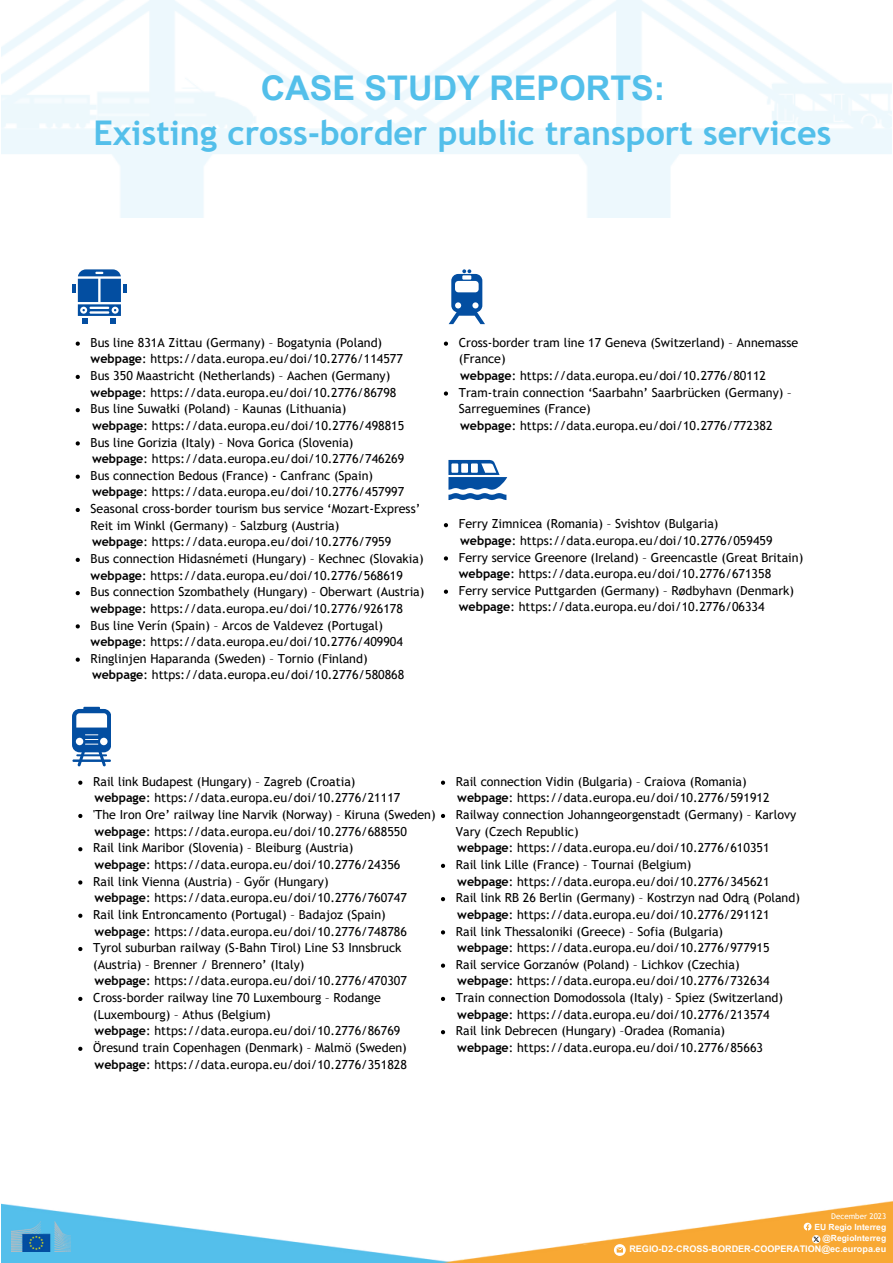
<style>
.page{position:relative;width:893px;height:1263px;background:#fff}
.page>*{position:absolute;margin:0;border:0;box-sizing:border-box;transform-origin:0 0}
.t1{font:700 34.05px "Trebuchet MS";color:#53bfea}
.t2{font:700 34.05px "Arial MT Pro";color:#53bfea}
.t3{font:12.45px/16.6px "Trebuchet MS";color:#000}
.t4{font:700 10.2px "Arial MT Pro";color:#fff}
.t5{font:10.2px "Trebuchet MS";color:#fff}
.t6{font:700 9px "Arial MT Pro";color:#fff}
.t7{font:700 8.55px "Arial MT Pro";color:#fff}
.t8{font:7.95px "Trebuchet MS";color:#fff}
.s1{font-weight:700}
</style>
<div class="page">
<svg style="left:448px;top:460px;width:59px;height:40px"></svg>
<svg style="left:72px;top:707px;width:38px;height:59px"></svg>
<svg style="left:72px;top:269px;width:55px;height:55px"></svg>
<svg style="left:449px;top:269px;width:36px;height:55px"></svg>
<svg style="left:76px;top:342px;width:4px;height:4px"></svg>
<svg style="left:76px;top:375px;width:4px;height:4px"></svg>
<svg style="left:76px;top:408px;width:4px;height:4px"></svg>
<svg style="left:76px;top:441px;width:4px;height:4px"></svg>
<svg style="left:76px;top:475px;width:4px;height:4px"></svg>
<svg style="left:76px;top:508px;width:4px;height:4px"></svg>
<svg style="left:76px;top:558px;width:4px;height:4px"></svg>
<svg style="left:76px;top:591px;width:4px;height:4px"></svg>
<svg style="left:76px;top:624px;width:4px;height:4px"></svg>
<svg style="left:76px;top:658px;width:4px;height:4px"></svg>
<svg style="left:444px;top:342px;width:4px;height:4px"></svg>
<svg style="left:444px;top:391px;width:4px;height:5px"></svg>
<svg style="left:444px;top:523px;width:4px;height:4px"></svg>
<svg style="left:444px;top:556px;width:4px;height:4px"></svg>
<svg style="left:444px;top:590px;width:4px;height:4px"></svg>
<svg style="left:441px;top:781px;width:4px;height:4px"></svg>
<svg style="left:441px;top:814px;width:4px;height:4px"></svg>
<svg style="left:441px;top:864px;width:4px;height:4px"></svg>
<svg style="left:441px;top:897px;width:4px;height:4px"></svg>
<svg style="left:441px;top:930px;width:4px;height:4px"></svg>
<svg style="left:441px;top:963px;width:4px;height:5px"></svg>
<svg style="left:441px;top:997px;width:4px;height:4px"></svg>
<svg style="left:441px;top:1030px;width:4px;height:4px"></svg>
<svg style="left:78px;top:781px;width:4px;height:4px"></svg>
<svg style="left:78px;top:814px;width:4px;height:4px"></svg>
<svg style="left:78px;top:847px;width:4px;height:4px"></svg>
<svg style="left:78px;top:880px;width:4px;height:4px"></svg>
<svg style="left:78px;top:914px;width:4px;height:4px"></svg>
<svg style="left:78px;top:947px;width:4px;height:4px"></svg>
<svg style="left:78px;top:997px;width:4px;height:4px"></svg>
<svg style="left:78px;top:1047px;width:4px;height:4px"></svg>
<img style="left:2px;top:1204px;width:266px;height:59px">
<img style="left:268px;top:1200px;width:625px;height:63px">
<svg style="left:614px;top:1244px;width:12px;height:12px"></svg>
<img style="left:11px;top:1221px;width:60px;height:30px">
<svg style="left:786px;top:1223px;width:34px;height:21px"></svg>
<p class="t2" style="left:261px;top:75px;width:406px">CASE STUDY REPORTS:</p>
<p class="t1" style="left:93px;top:113px;width:739px">Existing cross-border public transport services</p>
<p class="t3" style="left:91px;top:334px;width:314px">Bus line 831A Zittau (Germany) – Bogatynia (Poland) <span class="s1">webpage</span>: https://data.europa.eu/doi/10.2776/114577</p>
<p class="t3" style="left:91px;top:367px;width:307px">Bus 350 Maastricht (Netherlands) – Aachen (Germany) <span class="s1">webpage</span>: https://data.europa.eu/doi/10.2776/86798</p>
<p class="t3" style="left:91px;top:400px;width:257px">Bus line Suwałki (Poland) – Kaunas (Lithuania)</p>
<p class="t3" style="left:92px;top:417px;width:314px"><span class="s1">webpage</span>: https://data.europa.eu/doi/10.2776/498815</p>
<p class="t3" style="left:91px;top:434px;width:264px">Bus line Gorizia (Italy) – Nova Gorica (Slovenia)</p>
<p class="t3" style="left:92px;top:450px;width:314px"><span class="s1">webpage</span>: https://data.europa.eu/doi/10.2776/746269</p>
<p class="t3" style="left:91px;top:467px;width:284px">Bus connection Bedous (France) - Canfranc (Spain)</p>
<p class="t3" style="left:92px;top:484px;width:314px"><span class="s1">webpage</span>: https://data.europa.eu/doi/10.2776/457997</p>
<p class="t3" style="left:91px;top:500px;width:331px">Seasonal cross-border tourism bus service ‘Mozart-Express’<br>Reit im Winkl (Germany) – Salzburg (Austria)</p>
<p class="t3" style="left:92px;top:534px;width:301px"><span class="s1">webpage</span>: https://data.europa.eu/doi/10.2776/7959</p>
<p class="t3" style="left:91px;top:550px;width:334px">Bus connection Hidasnémeti (Hungary) – Kechnec (Slovakia) <span class="s1">webpage</span>: https://data.europa.eu/doi/10.2776/568619</p>
<p class="t3" style="left:91px;top:583px;width:335px">Bus connection Szombathely (Hungary) – Oberwart (Austria) <span class="s1">webpage</span>: https://data.europa.eu/doi/10.2776/926178</p>
<p class="t3" style="left:91px;top:617px;width:314px">Bus line Verín (Spain) – Arcos de Valdevez (Portugal) <span class="s1">webpage</span>: https://data.europa.eu/doi/10.2776/409904</p>
<p class="t3" style="left:91px;top:650px;width:278px">Ringlinjen Haparanda (Sweden) – Tornio (Finland)</p>
<p class="t3" style="left:92px;top:667px;width:314px"><span class="s1">webpage</span>: https://data.europa.eu/doi/10.2776/580868</p>
<p class="t3" style="left:459px;top:334px;width:341px">Cross-border tram line 17 Geneva (Switzerland) – Annemasse (France)</p>
<p class="t3" style="left:460px;top:367px;width:307px"><span class="s1">webpage</span>: https://data.europa.eu/doi/10.2776/80112</p>
<p class="t3" style="left:459px;top:384px;width:334px">Tram-train connection ‘Saarbahn’ Saarbrücken (Germany) –<br>Sarreguemines (France)</p>
<p class="t3" style="left:460px;top:417px;width:314px"><span class="s1">webpage</span>: https://data.europa.eu/doi/10.2776/772382</p>
<p class="t3" style="left:459px;top:515px;width:261px">Ferry Zimnicea (Romania) – Svishtov (Bulgaria)</p>
<p class="t3" style="left:460px;top:532px;width:314px"><span class="s1">webpage</span>: https://data.europa.eu/doi/10.2776/059459</p>
<p class="t3" style="left:459px;top:549px;width:346px">Ferry service Greenore (Ireland) – Greencastle (Great Britain) <span class="s1">webpage</span>: https://data.europa.eu/doi/10.2776/671358</p>
<p class="t3" style="left:459px;top:582px;width:337px">Ferry service Puttgarden (Germany) – Rødbyhavn (Denmark) <span class="s1">webpage</span>: https://data.europa.eu/doi/10.2776/06334</p>
<p class="t3" style="left:93px;top:773px;width:264px">Rail link Budapest (Hungary) – Zagreb (Croatia)</p>
<p class="t3" style="left:95px;top:790px;width:307px"><span class="s1">webpage</span>: https://data.europa.eu/doi/10.2776/21117</p>
<p class="t3" style="left:93px;top:806px;width:344px">'The Iron Ore’ railway line Narvik (Norway) – Kiruna (Sweden)</p>
<p class="t3" style="left:95px;top:823px;width:314px"><span class="s1">webpage</span>: https://data.europa.eu/doi/10.2776/688550</p>
<p class="t3" style="left:93px;top:839px;width:262px">Rail link Maribor (Slovenia) – Bleiburg (Austria)</p>
<p class="t3" style="left:95px;top:856px;width:307px"><span class="s1">webpage</span>: https://data.europa.eu/doi/10.2776/24356</p>
<p class="t3" style="left:93px;top:873px;width:237px">Rail link Vienna (Austria) – Győr (Hungary)</p>
<p class="t3" style="left:95px;top:889px;width:314px"><span class="s1">webpage</span>: https://data.europa.eu/doi/10.2776/760747</p>
<p class="t3" style="left:93px;top:906px;width:294px">Rail link Entroncamento (Portugal) – Badajoz (Spain)</p>
<p class="t3" style="left:95px;top:923px;width:314px"><span class="s1">webpage</span>: https://data.europa.eu/doi/10.2776/748786</p>
<p class="t3" style="left:93px;top:939px;width:310px">Tyrol suburban railway (S-Bahn Tirol) Line S3 Innsbruck (Austria) – Brenner / Brennero’ (Italy)</p>
<p class="t3" style="left:95px;top:973px;width:314px"><span class="s1">webpage</span>: https://data.europa.eu/doi/10.2776/470307</p>
<p class="t3" style="left:93px;top:989px;width:289px">Cross-border railway line 70 Luxembourg – Rodange (Luxembourg) – Athus (Belgium)</p>
<p class="t3" style="left:95px;top:1022px;width:307px"><span class="s1">webpage</span>: https://data.europa.eu/doi/10.2776/86769</p>
<p class="t3" style="left:93px;top:1039px;width:315px">Öresund train Copenhagen (Denmark) – Malmö (Sweden)</p>
<p class="t3" style="left:95px;top:1056px;width:314px"><span class="s1">webpage</span>: https://data.europa.eu/doi/10.2776/351828</p>
<p class="t3" style="left:456px;top:773px;width:292px">Rail connection Vidin (Bulgaria) – Craiova (Romania)</p>
<p class="t3" style="left:457px;top:790px;width:314px"><span class="s1">webpage</span>: https://data.europa.eu/doi/10.2776/591912</p>
<p class="t3" style="left:456px;top:806px;width:342px">Railway connection Johanngeorgenstadt (Germany) – Karlovy<br>Vary (Czech Republic)</p>
<p class="t3" style="left:457px;top:839px;width:314px"><span class="s1">webpage</span>: https://data.europa.eu/doi/10.2776/610351</p>
<p class="t3" style="left:456px;top:856px;width:237px">Rail link Lille (France) – Tournai (Belgium)</p>
<p class="t3" style="left:457px;top:873px;width:314px"><span class="s1">webpage</span>: https://data.europa.eu/doi/10.2776/345621</p>
<p class="t3" style="left:456px;top:889px;width:345px">Rail link RB 26 Berlin (Germany) – Kostrzyn nad Odrą (Poland)</p>
<p class="t3" style="left:457px;top:906px;width:314px"><span class="s1">webpage</span>: https://data.europa.eu/doi/10.2776/291121</p>
<p class="t3" style="left:456px;top:923px;width:269px">Rail link Thessaloniki (Greece) – Sofia (Bulgaria)</p>
<p class="t3" style="left:457px;top:939px;width:314px"><span class="s1">webpage</span>: https://data.europa.eu/doi/10.2776/977915</p>
<p class="t3" style="left:456px;top:956px;width:285px">Rail service Gorzanów (Poland) – Lichkov (Czechia)</p>
<p class="t3" style="left:457px;top:973px;width:314px"><span class="s1">webpage</span>: https://data.europa.eu/doi/10.2776/732634</p>
<p class="t3" style="left:456px;top:989px;width:329px">Train connection Domodossola (Italy) – Spiez (Switzerland)</p>
<p class="t3" style="left:457px;top:1006px;width:314px"><span class="s1">webpage</span>: https://data.europa.eu/doi/10.2776/213574</p>
<p class="t3" style="left:456px;top:1022px;width:271px">Rail link Debrecen (Hungary) –Oradea (Romania)</p>
<p class="t3" style="left:457px;top:1039px;width:307px"><span class="s1">webpage</span>: https://data.europa.eu/doi/10.2776/85663</p>
<p class="t8" style="left:831px;top:1212px;width:56px">December 2023</p>
<p class="t6" style="left:629px;top:1246px;width:258px">REGIO-D2-CROSS-BORDER-COOPERATION@ec.europa.eu</p>
<p class="t5" style="left:814px;top:1215px;width:72px">December 2023</p>
<p class="t7" style="left:814px;top:1223px;width:73px">EU Regio Interreg</p>
<p class="t7" style="left:823px;top:1234px;width:65px">@RegioInterreg</p>
<p class="t4" style="left:800px;top:1233px;width:88px">EU Regio Interreg</p>
<p class="t4" style="left:597px;top:1247px;width:290px">REGIO-D2-CROSS-BORDER-COOPERATION@ec.europa.eu</p>
</div>
